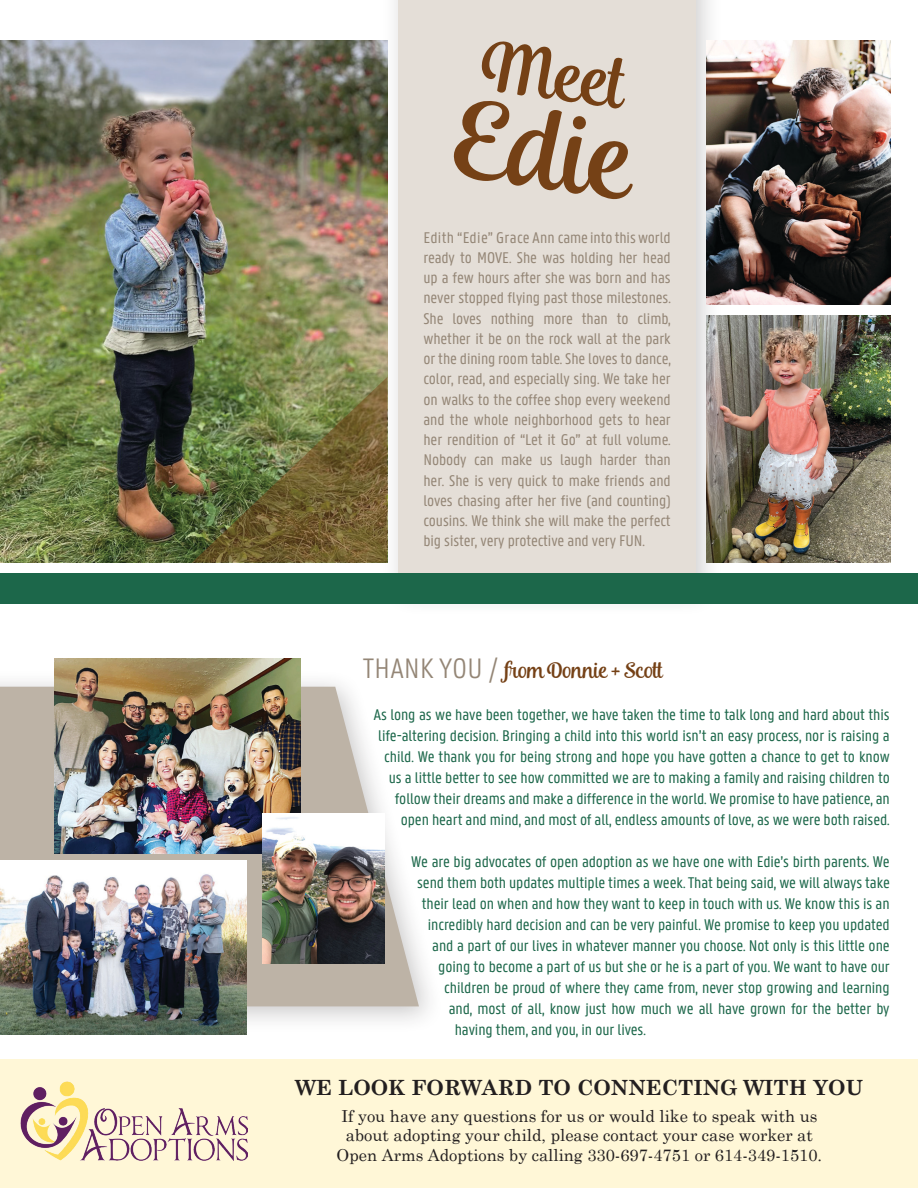
<style>
.page{position:relative;width:918px;height:1188px;background:#fff}
.page>*{position:absolute;margin:0;border:0;box-sizing:border-box;transform-origin:0 0}
.sans{font:114px "Andalusia";color:#754116}
.sans-2{font:72px "Andalusia";color:#754116}
.sans-3{font:22.5px "Andalusia";letter-spacing:-.005em;color:#754116}
.t1{font:700 21px "Century Schoolbook";color:#231f20}
.sans-4{font:16.5px/21px "Panno Text";letter-spacing:-.005em;color:#1c674a;text-align:right}
.sans-5{font:16.5px/20.2px "Panno Text";letter-spacing:-.005em;color:#948676;text-align:justify}
.t2{font:16.5px/19.8px "Century Schoolbook";color:#231f20;text-align:center}
.s1{font-family:"Panno Text";font-weight:300;font-size:30px;color:#948676}
.s2{font-family:"Panno Text";font-weight:300;font-size:31.5px;color:#948676}
</style>
<div class="page">
<div style="left:0;top:669px;width:444px;height:365px;background:#231f20;opacity:.25"></div>
<svg style="left:0;top:687px;width:419px;height:319px;fill:#bdb3a6"></svg>
<div style="left:381px;top:0;width:342px;height:616px;background:#231f20;opacity:.23"></div>
<div style="left:399px;top:0;width:297px;height:589px;background:#e4ded7"></div>
<div style="left:0;top:1059px;width:918px;height:129px;background:#fff7d7"></div>
<img style="left:20px;top:1081px;width:227px;height:80px">
<img style="left:0;top:40px;width:387px;height:523px">
<img style="left:707px;top:40px;width:184px;height:264px">
<img style="left:707px;top:315px;width:184px;height:248px">
<div style="left:0;top:574px;width:918px;height:30px;background:#1c674a"></div>
<img style="left:192px;top:377px;width:195px;height:186px">
<img style="left:54px;top:659px;width:247px;height:194px">
<img style="left:262px;top:814px;width:123px;height:149px">
<img style="left:0;top:861px;width:246px;height:174px">
<p class="sans-2" style="left:489px;top:23px;width:144px;rotate:8deg">Meet</p>
<p class="sans" style="left:464px;top:71px;width:180px;rotate:8deg">Edie</p>
<p class="sans-5" style="left:423px;top:228px;width:249px">Edith “Edie” Grace Ann came into this world ready to MOVE. She was holding her head up a few hours after she was born and has never stopped flying past those milestones.<br>She loves nothing more than to climb, whether it be on the rock wall at the park or the dining room table. She loves to dance, color, read, and especially sing. We take her on walks to the coffee shop every weekend and the whole neighborhood gets to hear her rendition of “Let it Go” at full volume.<br>Nobody can make us laugh harder than her. She is very quick to make friends and loves chasing after her five (and counting) cousins. We think she will make the perfect big sister, very protective and very FUN.</p>
<p class="sans-3" style="left:363px;top:657px;width:302px"><span class="s1">THANK YOU</span> <span class="s2">/</span> from Donnie + Scott</p>
<p class="sans-4" style="left:374px;top:704px;width:518px">As long as we have been together, we have taken the time to talk long and hard about this life-altering decision. Bringing a child into this world isn’t an easy process, nor is raising a child. We thank you for being strong and hope you have gotten a chance to get to know us a little better to see how committed we are to making a family and raising children to follow their dreams and make a difference in the world. We promise to have patience, an open heart and mind, and most of all, endless amounts of love, as we were both raised.</p>
<p class="sans-4" style="left:411px;top:851px;width:480px">We are big advocates of open adoption as we have one with Edie’s birth parents. We</p>
<p class="sans-4" style="left:417px;top:872px;width:474px">send them both updates multiple times a week. That being said, we will always take</p>
<p class="sans-4" style="left:422px;top:893px;width:469px">their lead on when and how they want to keep in touch with us. We know this is an</p>
<p class="sans-4" style="left:428px;top:914px;width:463px">incredibly hard decision and can be very painful. We promise to keep you updated</p>
<p class="sans-4" style="left:432px;top:935px;width:459px">and a part of our lives in whatever manner you choose. Not only is this little one</p>
<p class="sans-4" style="left:438px;top:956px;width:453px">going to become a part of us but she or he is a part of you. We want to have our</p>
<p class="sans-4" style="left:444px;top:977px;width:447px">children be proud of where they came from, never stop growing and learning</p>
<p class="sans-4" style="left:449px;top:998px;width:442px">and, most of all, know just how much we all have grown for the better by</p>
<p class="sans-4" style="left:455px;top:1019px;width:193px">having them, and you, in our lives.</p>
<p class="t1" style="left:296px;top:1075px;width:569px">WE LOOK FORWARD TO CONNECTING WITH YOU</p>
<p class="t2" style="left:337px;top:1105px;width:487px">If you have any questions for us or would like to speak with us about adopting your child, please contact your case worker at<br>Open Arms Adoptions by calling 330-697-4751 or 614-349-1510.</p>
</div>
